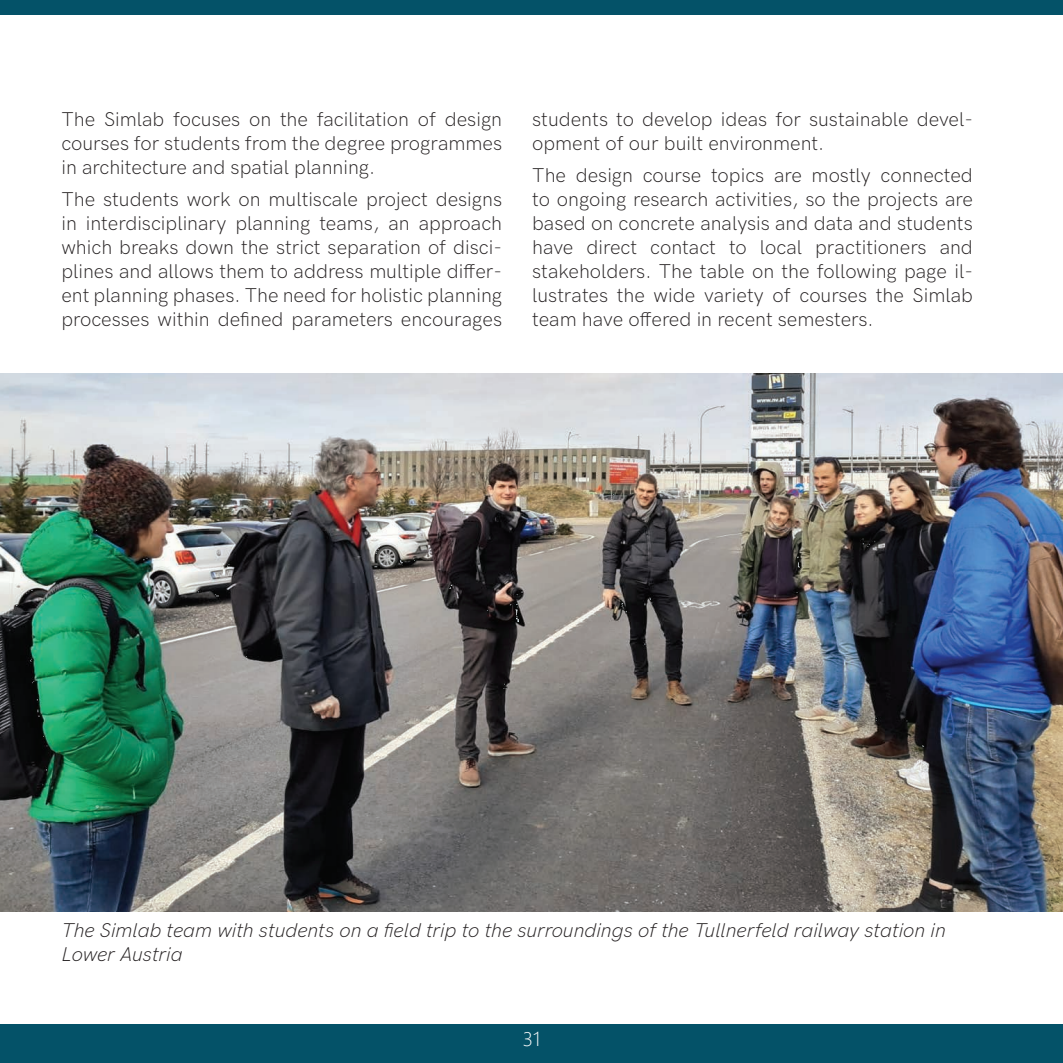
<style>
.page{position:relative;width:1063px;height:1063px;background:#fff}
.page>*{position:absolute;margin:0;border:0;box-sizing:border-box;transform-origin:0 0}
.t1{font:20px/24px "HK Grotesk Light Legacy";color:#231f20;text-align:justify}
.t2{font:italic 20px/24px "HK Grotesk Light Legacy";color:#231f20}
.t3{font:300 20px "Segoe UI";color:#fff}
</style>
<div class="page">
<div style="left:0;top:0;width:1063px;height:15px;background:#045268"></div>
<div style="left:0;top:1024px;width:1063px;height:39px;background:#045268"></div>
<img style="left:0;top:374px;width:885px;height:538px">
<img style="left:885px;top:374px;width:178px;height:538px">
<p class="t1" style="left:61px;top:106px;width:442px">The Simlab focuses on the facilitation of design courses for students from the degree programmes in architecture and spatial planning.</p>
<p class="t1" style="left:61px;top:185px;width:442px">The students work on multiscale project designs in interdisciplinary planning teams, an approach which breaks down the strict separation of disci&shy;plines and allows them to address multiple differ&shy;ent planning phases. The need for holistic planning processes within defined parameters encourages</p>
<p class="t1" style="left:532px;top:106px;width:442px">students to develop ideas for sustainable devel&shy;opment of our built environment.</p>
<p class="t1" style="left:532px;top:161px;width:442px">The design course topics are mostly connected to ongoing research activities, so the projects are based on concrete analysis and data and students have direct contact to local practitioners and stakeholders. The table on the following page il&shy;lustrates the wide variety of courses the Simlab team have offered in recent semesters.</p>
<p class="t2" style="left:61px;top:917px;width:886px">The Simlab team with students on a field trip to the surroundings of the Tullnerfeld railway station in<br>Lower Austria</p>
<p class="t3" style="left:523px;top:1020px;width:19px">31</p>
</div>
